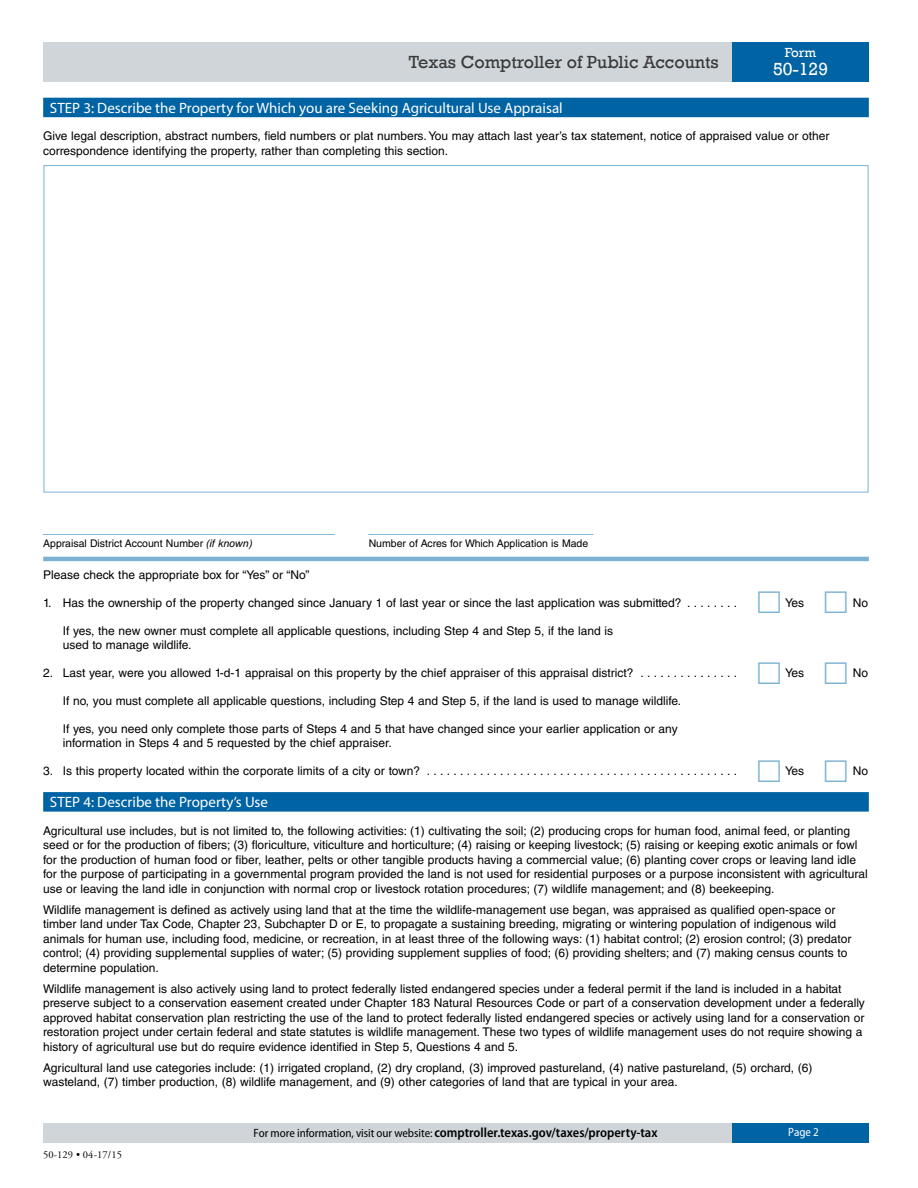
<style>
.page{position:relative;width:918px;height:1188px;background:#fff}
.page>*{position:absolute;margin:0;border:0;box-sizing:border-box;transform-origin:0 0}
.t1{font:18px "Rockwell";color:#3a3a3a}
.t2{font:18px "Rockwell";color:#fff}
.t3{font:15px "Myriad Pro";color:#fff}
.t4{font:15px "Helvetica LT Std";color:#5fa3c9}
.t5{font:600 semi-condensed 13.5px "Myriad Pro";color:#000}
.t6{font:13.5px "Rockwell";color:#fff}
.t7{font:12px/14.4px "Helvetica LT Std";color:#000}
.t8{font:semi-condensed 12px "Myriad Pro";color:#fff}
.t9{font:10.5px "Helvetica LT Std";color:#000}
.t10{font:10.5px "Adobe Garamond Pro";letter-spacing:.01em;color:#000}
.s1{font-style:italic}
.s2{font-weight:400;font-size:12px}
</style>
<div class="page">
<div style="left:43px;top:42px;width:689px;height:39px;background:#d0d5d9"></div>
<div style="left:732px;top:42px;width:137px;height:39px;background:#0063a3"></div>
<div style="left:43px;top:1123px;width:689px;height:19px;background:#d0d5d9"></div>
<div style="left:732px;top:1123px;width:137px;height:19px;background:#0063a3"></div>
<div style="left:43px;top:98px;width:826px;height:19px;background:#0063a3"></div>
<hr style="left:43px;top:557px;width:826px;height:4px;background:#7db3d2">
<div style="left:43px;top:792px;width:826px;height:20px;background:#0063a3"></div>
<h1 class="t1" style="left:409px;top:51px;width:311px">Texas Comptroller of Public Accounts</h1>
<p class="t6" style="left:785px;top:45px;width:33px">Form</p>
<h1 class="t2" style="left:773px;top:59px;width:57px">50-129</h1>
<p class="t3" style="left:50px;top:98px;width:514px">STEP 3: Describe the Property for Which you are Seeking Agricultural Use Appraisal</p>
<p class="t7" style="left:43px;top:129px;width:788px">Give legal description, abstract numbers, field numbers or plat numbers. You may attach last year’s tax statement, notice of appraised value or other correspondence identifying the property, rather than completing this section.</p>
<p class="t4" style="left:43px;top:519px;width:293px">___________________________________</p>
<p class="t4" style="left:368px;top:519px;width:227px">___________________________</p>
<p class="t9" style="left:43px;top:537px;width:211px">Appraisal District Account Number <span class="s1">(if known)</span></p>
<p class="t9" style="left:369px;top:537px;width:221px">Number of Acres for Which Application is Made</p>
<p class="t7" style="left:43px;top:567px;width:268px">Please check the appropriate box for “Yes” or “No”</p>
<p class="t7" style="left:43px;top:595px;width:648px">1. Has the ownership of the property changed since January 1 of last year or since the last application was submitted? ........</p>
<p class="t7" style="left:785px;top:595px;width:20px">Yes</p>
<p class="t7" style="left:853px;top:595px;width:17px">No</p>
<p class="t7" style="left:63px;top:623px;width:552px">If yes, the new owner must complete all applicable questions, including Step 4 and Step 5, if the land is used to manage wildlife.</p>
<p class="t7" style="left:43px;top:666px;width:602px">2. Last year, were you allowed 1-d-1 appraisal on this property by the chief appraiser of this appraisal district? ...............</p>
<p class="t7" style="left:785px;top:666px;width:20px">Yes</p>
<p class="t7" style="left:853px;top:666px;width:17px">No</p>
<p class="t7" style="left:63px;top:694px;width:620px">If no, you must complete all applicable questions, including Step 4 and Step 5, if the land is used to manage wildlife.</p>
<p class="t7" style="left:63px;top:722px;width:617px">If yes, you need only complete those parts of Steps 4 and 5 that have changed since your earlier application or any information in Steps 4 and 5 requested by the chief appraiser.</p>
<p class="t7" style="left:43px;top:764px;width:388px">3. Is this property located within the corporate limits of a city or town? ...............................................</p>
<p class="t7" style="left:785px;top:764px;width:20px">Yes</p>
<p class="t7" style="left:853px;top:764px;width:17px">No</p>
<p class="t3" style="left:50px;top:793px;width:220px">STEP 4: Describe the Property’s Use</p>
<p class="t7" style="left:43px;top:823px;width:826px">Agricultural use includes, but is not limited to, the following activities: (1) cultivating the soil; (2) producing crops for human food, animal feed, or planting seed or for the production of fibers; (3) floriculture, viticulture and horticulture; (4) raising or keeping livestock; (5) raising or keeping exotic animals or fowl for the production of human food or fiber, leather, pelts or other tangible products having a commercial value; (6) planting cover crops or leaving land idle for the purpose of participating in a governmental program provided the land is not used for residential purposes or a purpose inconsistent with agricultural use or leaving the land idle in conjunction with normal crop or livestock rotation procedures; (7) wildlife management; and (8) beekeeping.</p>
<p class="t7" style="left:43px;top:902px;width:810px">Wildlife management is defined as actively using land that at the time the wildlife-management use began, was appraised as qualified open-space or timber land under Tax Code, Chapter 23, Subchapter D or E, to propagate a sustaining breeding, migrating or wintering population of indigenous wild animals for human use, including food, medicine, or recreation, in at least three of the following ways: (1) habitat control; (2) erosion control; (3) predator control; (4) providing supplemental supplies of water; (5) providing supplement supplies of food; (6) providing shelters; and (7) making census counts to determine population.</p>
<p class="t7" style="left:43px;top:982px;width:823px">Wildlife management is also actively using land to protect federally listed endangered species under a federal permit if the land is included in a habitat preserve subject to a conservation easement created under Chapter 183 Natural Resources Code or part of a conservation development under a federally approved habitat conservation plan restricting the use of the land to protect federally listed endangered species or actively using land for a conservation or restoration project under certain federal and state statutes is wildlife management. These two types of wildlife management uses do not require showing a history of agricultural use but do require evidence identified in Step 5, Questions 4 and 5.</p>
<p class="t7" style="left:43px;top:1061px;width:771px">Agricultural land use categories include: (1) irrigated cropland, (2) dry cropland, (3) improved pastureland, (4) native pastureland, (5) orchard, (6) wasteland, (7) timber production, (8) wildlife management, and (9) other categories of land that are typical in your area.</p>
<p class="t10" style="left:43px;top:1149px;width:80px">50-129 • 04-17/15</p>
<p class="t5" style="left:254px;top:1125px;width:405px"><span class="s2">For more information, visit our website:</span> comptroller.texas.gov/taxes/property-tax</p>
<p class="t8" style="left:788px;top:1126px;width:32px">Page 2</p>
</div>
